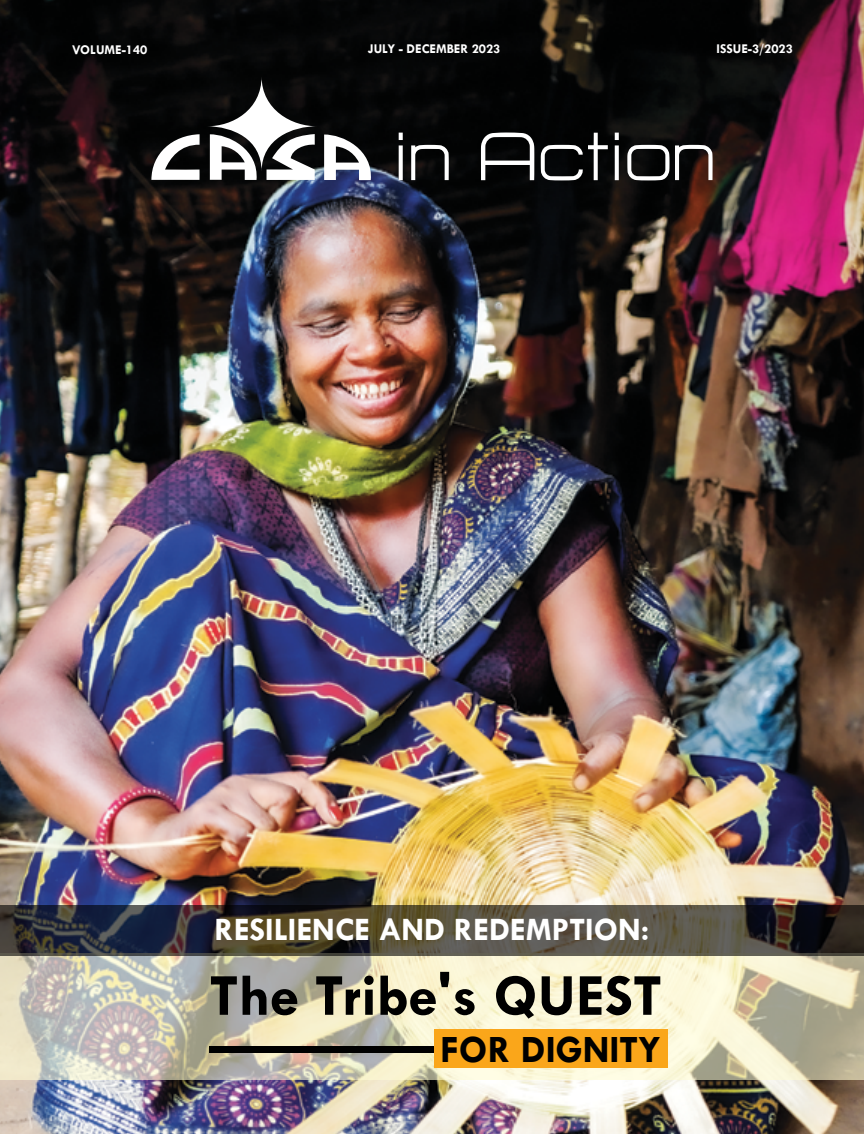
<style>
.page{position:relative;width:864px;height:1134px;background:#fff}
.page>*{position:absolute;margin:0;border:0;box-sizing:border-box;transform-origin:0 0}
.t1{font:700 60px "Tw Cen";color:#000}
.t2{font:700 39px "Tw Cen";color:#000}
.t3{font:700 33px "Tw Cen";color:#fff}
.t4{font:700 13.5px "Tw Cen";color:#fff}
</style>
<div class="page">
<img style="left:0;top:0;width:864px;height:1134px">
<svg style="left:399px;top:133px;width:314px;height:47px"></svg>
<svg style="left:151px;top:134px;width:49px;height:46px"></svg>
<svg style="left:267px;top:138px;width:48px;height:42px"></svg>
<svg style="left:207px;top:76px;width:110px;height:95px;fill:#0c0c0c"></svg>
<svg style="left:210px;top:134px;width:49px;height:46px"></svg>
<svg style="left:324px;top:134px;width:49px;height:46px"></svg>
<svg style="left:0;top:956px;width:864px;height:124px;background:#d9d4bc"></svg>
<svg style="left:0;top:905px;width:864px;height:51px;background:#454139"></svg>
<div style="left:434px;top:1030px;width:234px;height:38px;background:#faa61a"></div>
<div style="left:210px;top:1046px;width:224px;height:6px;background:#000"></div>
<p class="t4" style="left:72px;top:42px;width:77px">VOLUME-140</p>
<p class="t4" style="left:368px;top:40px;width:134px">JULY - DECEMBER 2023</p>
<p class="t4" style="left:717px;top:40px;width:78px">ISSUE-3/2023</p>
<h3 class="t3" style="left:215px;top:910px;width:437px">RESILIENCE AND REDEMPTION:</h3>
<h1 class="t1" style="left:210px;top:960px;width:454px">The Tribe's QUEST</h1>
<h2 class="t2" style="left:440px;top:1027px;width:222px">FOR DIGNITY</h2>
</div>
